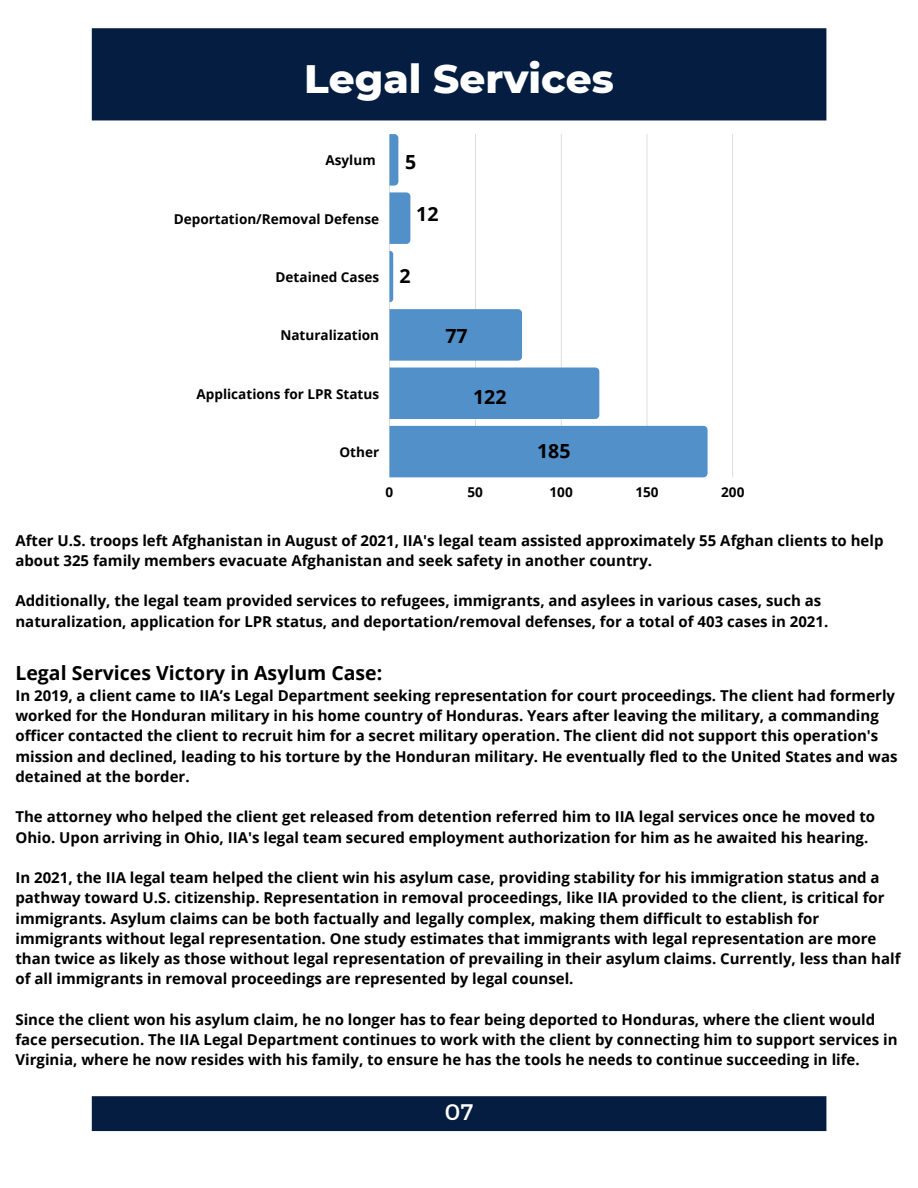
<style>
.page{position:relative;width:918px;height:1188px;background:#fff}
.page>*{position:absolute;margin:0;border:0;box-sizing:border-box;transform-origin:0 0}
.t1{font:800 40.5px "Montserrat";color:#fff}
.t2{font:22.5px "Montserrat";color:#fff}
.t3{font:700 19.5px "Open Sans";color:#000}
.t4{font:700 15px/20.2px "Open Sans";color:#000}
.t5{font:700 13.5px "Open Sans";color:#000}
</style>
<div class="page">
<div style="left:92px;top:28px;width:734px;height:92px;background:#051d40"></div>
<div style="left:92px;top:1096px;width:734px;height:35px;background:#051d40"></div>
<hr style="left:389px;top:134px;width:1px;height:343px;background:#000">
<hr style="left:475px;top:134px;width:1px;height:343px;background:#000">
<hr style="left:561px;top:134px;width:1px;height:343px;background:#000">
<hr style="left:647px;top:134px;width:1px;height:343px;background:#000">
<hr style="left:733px;top:134px;width:1px;height:343px;background:#000">
<svg style="left:390px;top:134px;width:8px;height:52px"></svg>
<svg style="left:390px;top:192px;width:20px;height:52px"></svg>
<svg style="left:390px;top:251px;width:3px;height:51px"></svg>
<div style="left:390px;top:309px;width:132px;height:52px;background:#5290c9"></div>
<div style="left:390px;top:368px;width:209px;height:51px;background:#5290c9"></div>
<div style="left:390px;top:426px;width:318px;height:51px;background:#5290c9"></div>
<h1 class="t1" style="left:304px;top:54px;width:311px">Legal Services</h1>
<p class="t5" style="left:325px;top:151px;width:52px">Asylum</p>
<h3 class="t3" style="left:405px;top:148px;width:13px">5</h3>
<p class="t5" style="left:174px;top:209px;width:207px">Deportation/Removal Defense</p>
<h3 class="t3" style="left:416px;top:200px;width:24px">12</h3>
<p class="t5" style="left:276px;top:267px;width:105px">Detained Cases</p>
<h3 class="t3" style="left:400px;top:262px;width:13px">2</h3>
<p class="t5" style="left:280px;top:326px;width:100px">Naturalization</p>
<h3 class="t3" style="left:445px;top:322px;width:24px">77</h3>
<p class="t5" style="left:197px;top:384px;width:184px">Applications for LPR Status</p>
<h3 class="t3" style="left:473px;top:383px;width:35px">122</h3>
<p class="t5" style="left:339px;top:443px;width:41px">Other</p>
<h3 class="t3" style="left:537px;top:438px;width:35px">185</h3>
<p class="t5" style="left:386px;top:483px;width:9px">0</p>
<p class="t5" style="left:468px;top:483px;width:17px">50</p>
<p class="t5" style="left:550px;top:483px;width:25px">100</p>
<p class="t5" style="left:635px;top:483px;width:25px">150</p>
<p class="t5" style="left:721px;top:483px;width:25px">200</p>
<p class="t4" style="left:15px;top:530px;width:870px">After U.S. troops left Afghanistan in August of 2021, IIA's legal team assisted approximately 55 Afghan clients to help about 325 family members evacuate Afghanistan and seek safety in another country.</p>
<p class="t4" style="left:15px;top:591px;width:814px">Additionally, the legal team provided services to refugees, immigrants, and asylees in various cases, such as naturalization, application for LPR status, and deportation/removal defenses, for a total of 403 cases in 2021.</p>
<h3 class="t3" style="left:15px;top:659px;width:368px">Legal Services Victory in Asylum Case:</h3>
<p class="t4" style="left:15px;top:685px;width:884px">In 2019, a client came to IIA’s Legal Department seeking representation for court proceedings. The client had formerly worked for the Honduran military in his home country of Honduras. Years after leaving the military, a commanding officer contacted the client to recruit him for a secret military operation. The client did not support this operation's mission and declined, leading to his torture by the Honduran military. He eventually fled to the United States and was detained at the border.</p>
<p class="t4" style="left:15px;top:807px;width:861px">The attorney who helped the client get released from detention referred him to IIA legal services once he moved to<br>Ohio. Upon arriving in Ohio, IIA's legal team secured employment authorization for him as he awaited his hearing.</p>
<p class="t4" style="left:15px;top:867px;width:887px">In 2021, the IIA legal team helped the client win his asylum case, providing stability for his immigration status and a pathway toward U.S. citizenship. Representation in removal proceedings, like IIA provided to the client, is critical for immigrants. Asylum claims can be both factually and legally complex, making them difficult to establish for immigrants without legal representation. One study estimates that immigrants with legal representation are more than twice as likely as those without legal representation of prevailing in their asylum claims. Currently, less than half of all immigrants in removal proceedings are represented by legal counsel.</p>
<p class="t4" style="left:15px;top:1009px;width:884px">Since the client won his asylum claim, he no longer has to fear being deported to Honduras, where the client would face persecution. The IIA Legal Department continues to work with the client by connecting him to support services in<br>Virginia, where he now resides with his family, to ensure he has the tools he needs to continue succeeding in life.</p>
<h2 class="t2" style="left:445px;top:1097px;width:30px">07</h2>
</div>
